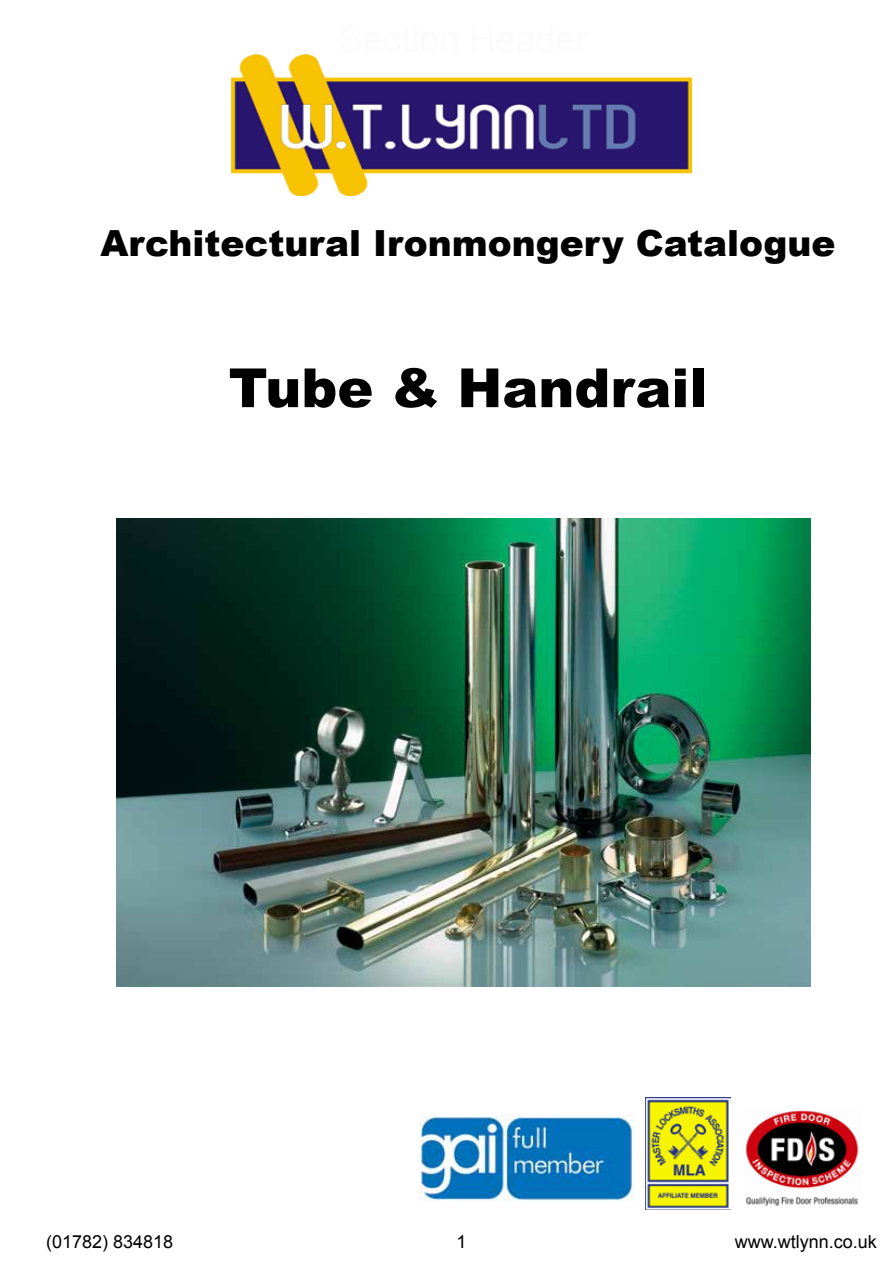
<style>
.page{position:relative;width:893px;height:1263px;background:#fff}
.page>*{position:absolute;margin:0;border:0;box-sizing:border-box;transform-origin:0 0}
.t1{font:900 54px "Arial";color:#000}
.t2{font:900 36px "Arial";color:#000}
.t3{font:18px "Arial";color:#000}
</style>
<div class="page">
<img style="left:232px;top:54px;width:459px;height:142px">
<img style="left:646px;top:1098px;width:84px;height:112px">
<img style="left:419px;top:1115px;width:214px;height:86px">
<img style="left:745px;top:1110px;width:114px;height:96px">
<img style="left:117px;top:518px;width:693px;height:468px">
<p class="t2" style="left:101px;top:217px;width:736px">Architectural Ironmongery Catalogue</p>
<h1 class="t1" style="left:229px;top:349px;width:480px">Tube &amp; Handrail</h1>
<p class="t3" style="left:46px;top:1230px;width:129px">(01782) 834818</p>
<p class="t3" style="left:456px;top:1230px;width:12px">1</p>
<p class="t3" style="left:735px;top:1230px;width:144px">www.wtlynn.co.uk</p>
</div>
